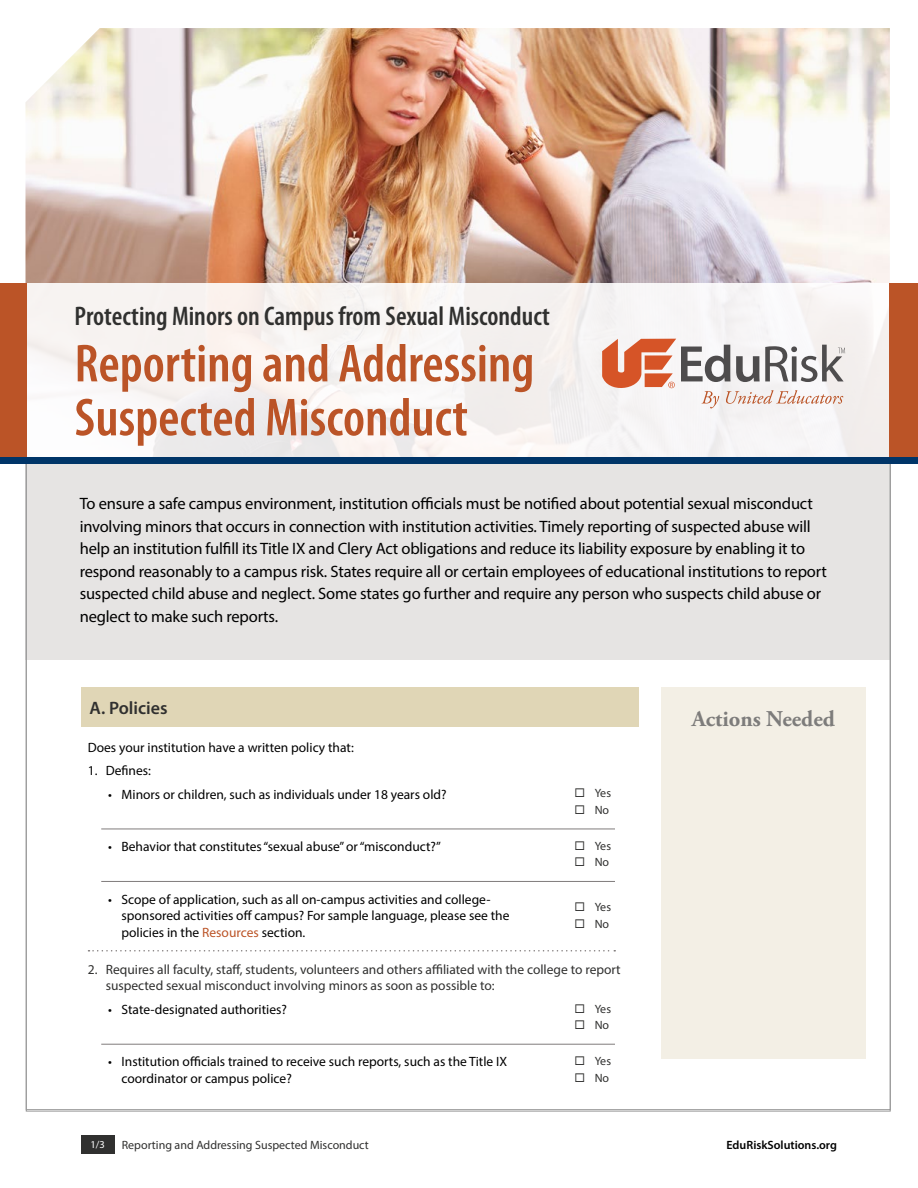
<style>
.page{position:relative;width:918px;height:1188px;background:#fff}
.page>*{position:absolute;margin:0;border:0;box-sizing:border-box;transform-origin:0 0}
.t1{font:600 condensed 54px/54px "Myriad Pro";color:#bb5427}
.t2{font:600 condensed 27px "Myriad Pro";color:#30302f}
.t3{font:700 22.5px "Adobe Garamond Pro";color:#7d7c7b}
.t4{font:600 18px "Myriad Pro";color:#30302f}
.t5{font:16.5px/22.5px "Myriad Pro";letter-spacing:-.01em;color:#000}
.t6{font:13.5px/16.5px "Myriad Pro";color:#000}
.t7{font:13.5px/16.5px "Myriad Pro";color:#30302f}
.t8{font:12px/16.5px "Myriad Pro";color:#30302f}
.t9{font:600 12px "Myriad Pro";color:#000}
.t10{font:10.5px "Myriad Pro";color:#fff}
.s1{color:#bb5427}
</style>
<div class="page">
<div style="left:81px;top:1135px;width:33px;height:19px;background:#30302f"></div>
<img style="left:26px;top:28px;width:864px;height:256px">
<div style="left:26px;top:462px;width:865px;height:198px;background:#e6e4e3"></div>
<div style="left:0;top:284px;width:918px;height:174px;background:#f7f3f1"></div>
<svg style="left:602px;top:339px;width:243px;height:69px"></svg>
<div style="left:0;top:284px;width:27px;height:177px;background:#bb5427"></div>
<div style="left:890px;top:284px;width:28px;height:177px;background:#bb5427"></div>
<div style="left:81px;top:687px;width:557px;height:40px;background:#e0d6b6"></div>
<hr style="left:101px;top:829px;width:514px;height:1px;background:#807b7b">
<hr style="left:101px;top:881px;width:514px;height:1px;background:#807b7b">
<svg style="left:88px;top:950px;width:527px;height:2px"></svg>
<hr style="left:101px;top:1044px;width:514px;height:1px;background:#807b7b">
<div style="left:661px;top:687px;width:204px;height:372px;background:#f3efe5"></div>
<div style="left:0;top:458px;width:918px;height:6px;background:#003568"></div>
<h2 class="t2" style="left:75px;top:301px;width:477px">Protecting Minors on Campus from Sexual Misconduct</h2>
<h1 class="t1" style="left:75px;top:337px;width:461px">Reporting and Addressing<br>Suspected Misconduct</h1>
<p class="t5" style="left:80px;top:492px;width:749px">To ensure a safe campus environment, institution officials must be notified about potential sexual misconduct involving minors that occurs in connection with institution activities. Timely reporting of suspected abuse will help an institution fulfill its Title IX and Clery Act obligations and reduce its liability exposure by enabling it to respond reasonably to a campus risk. States require all or certain employees of educational institutions to report suspected child abuse and neglect. Some states go further and require any person who suspects child abuse or neglect to make such reports.</p>
<p class="t4" style="left:90px;top:696px;width:79px">A. Policies</p>
<p class="t6" style="left:88px;top:739px;width:268px">Does your institution have a written policy that:</p>
<p class="t6" style="left:88px;top:762px;width:65px">1. Defines:</p>
<p class="t6" style="left:108px;top:786px;width:340px">• Minors or children, such as individuals under 18 years old?</p>
<p class="t8" style="left:595px;top:785px;width:18px">Yes<br>No</p>
<p class="t6" style="left:108px;top:838px;width:334px">• Behavior that constitutes “sexual abuse” or “misconduct?”</p>
<p class="t8" style="left:595px;top:837px;width:18px">Yes<br>No</p>
<p class="t6" style="left:122px;top:891px;width:390px;text-indent:-14px">• Scope of application, such as all on-campus activities and college&shy;sponsored activities off campus? For sample language, please see the policies in the <span class="s1">Resources</span> section.</p>
<p class="t8" style="left:595px;top:899px;width:18px">Yes<br>No</p>
<p class="t7" style="left:106px;top:961px;width:516px;text-indent:-18px">2. Requires all faculty, staff, students, volunteers and others affiliated with the college to report suspected sexual misconduct involving minors as soon as possible to:</p>
<p class="t6" style="left:108px;top:1001px;width:181px">• State-designated authorities?</p>
<p class="t8" style="left:595px;top:1000px;width:18px">Yes<br>No</p>
<p class="t6" style="left:122px;top:1053px;width:387px;text-indent:-14px">• Institution officials trained to receive such reports, such as the Title IX coordinator or campus police?</p>
<p class="t8" style="left:595px;top:1053px;width:18px">Yes<br>No</p>
<h3 class="t3" style="left:692px;top:705px;width:145px">Actions Needed</h3>
<p class="t10" style="left:90px;top:1138px;width:16px">1/3</p>
<p class="t8" style="left:122px;top:1137px;width:249px">Reporting and Addressing Suspected Misconduct</p>
<p class="t9" style="left:727px;top:1137px;width:112px">EduRiskSolutions.org</p>
</div>
